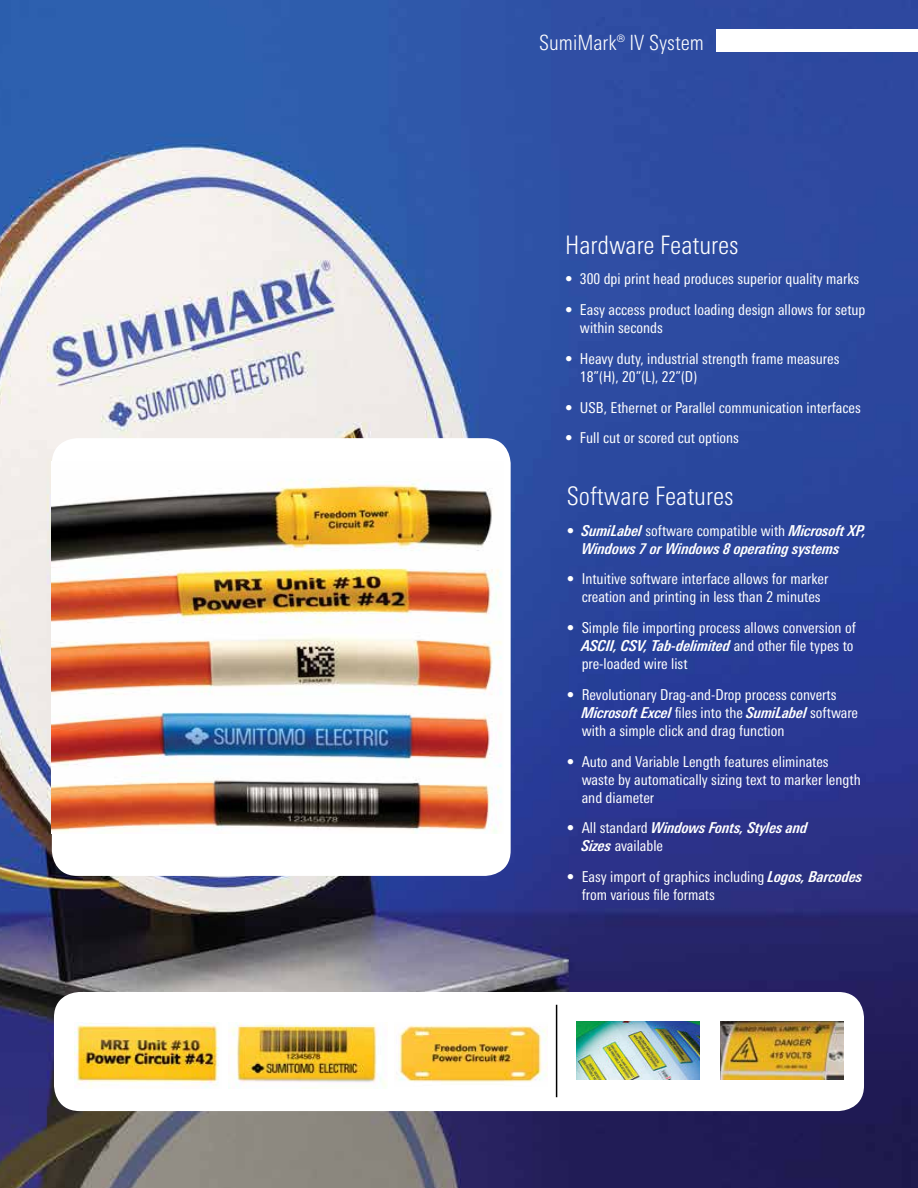
<style>
.page{position:relative;width:918px;height:1188px;background:#fff}
.page>*{position:absolute;margin:0;border:0;box-sizing:border-box;transform-origin:0 0}
.t1{font:300 condensed 25.5px "Linotype Univers";color:#fff}
.t2{font:300 condensed 21px "Linotype Univers";color:#fff}
.t3{font:condensed 15px/18px "Linotype Univers";color:#fff}
.t4{font:italic 700 condensed 15px/18px "Linotype Univers";color:#fff}
.s1{font-weight:400;font-style:normal}
.s2{font-weight:700;font-style:italic}
</style>
<div class="page">
<img style="left:0;top:0;width:918px;height:1188px">
<div style="left:717px;top:30px;width:201px;height:22px;background:#fff"></div>
<div style="left:54px;top:992px;width:810px;height:119px;background:#fff;border-radius:26px"></div>
<img style="left:577px;top:1022px;width:123px;height:57px">
<img style="left:75px;top:1023px;width:144px;height:66px">
<hr style="left:556px;top:1005px;width:1px;height:92px;background:#000">
<img style="left:720px;top:1022px;width:124px;height:57px">
<img style="left:396px;top:1025px;width:151px;height:58px">
<img style="left:231px;top:1023px;width:155px;height:64px">
<div style="left:52px;top:438px;width:459px;height:438px;background:#fff;border-radius:26px"></div>
<img style="left:52px;top:479px;width:450px;height:355px">
<h2 class="t2" style="left:539px;top:31px;width:166px">SumiMark® IV System</h2>
<h1 class="t1" style="left:565px;top:230px;width:175px">Hardware Features</h1>
<p class="t3" style="left:565px;top:270px;width:296px">• 300 dpi print head produces superior quality marks</p>
<p class="t3" style="left:580px;top:301px;width:287px;text-indent:-15px">• Easy access product loading design allows for setup within seconds</p>
<p class="t3" style="left:580px;top:350px;width:261px;text-indent:-15px">• Heavy duty, industrial strength frame measures<br>18”(H), 20”(L), 22”(D)</p>
<p class="t3" style="left:565px;top:398px;width:297px">• USB, Ethernet or Parallel communication interfaces</p>
<p class="t3" style="left:565px;top:429px;width:175px">• Full cut or scored cut options</p>
<h1 class="t1" style="left:567px;top:481px;width:168px">Software Features</h1>
<p class="t4" style="left:582px;top:521px;width:286px;text-indent:-15px"><span class="s1">•</span> SumiLabel <span class="s1">software compatible with</span> Microsoft XP,<br>Windows 7 or Windows 8 operating systems</p>
<p class="t3" style="left:567px;top:570px;width:263px;text-align:center">• Intuitive software interface allows for marker creation and printing in less than 2 minutes</p>
<p class="t3" style="left:582px;top:619px;width:276px;text-indent:-15px">• Simple file importing process allows conversion of<br><span class="s2">ASCII, CSV, Tab-delimited</span> and other file types to pre-loaded wire list</p>
<p class="t3" style="left:582px;top:686px;width:278px;text-indent:-15px">• Revolutionary Drag-and-Drop process converts<br><span class="s2">Microsoft Excel</span> files into the <span class="s2">SumiLabel</span> software with a simple click and drag function</p>
<p class="t3" style="left:582px;top:752px;width:281px;text-indent:-15px">• Auto and Variable Length features eliminates waste by automatically sizing text to marker length and diameter</p>
<p class="t4" style="left:582px;top:819px;width:228px;text-indent:-15px"><span class="s1">• All standard</span> Windows Fonts, Styles and<br>Sizes <span class="s1">available</span></p>
<p class="t3" style="left:582px;top:868px;width:282px;text-indent:-15px">• Easy import of graphics including <span class="s2">Logos, Barcodes </span>from various file formats</p>
</div>
